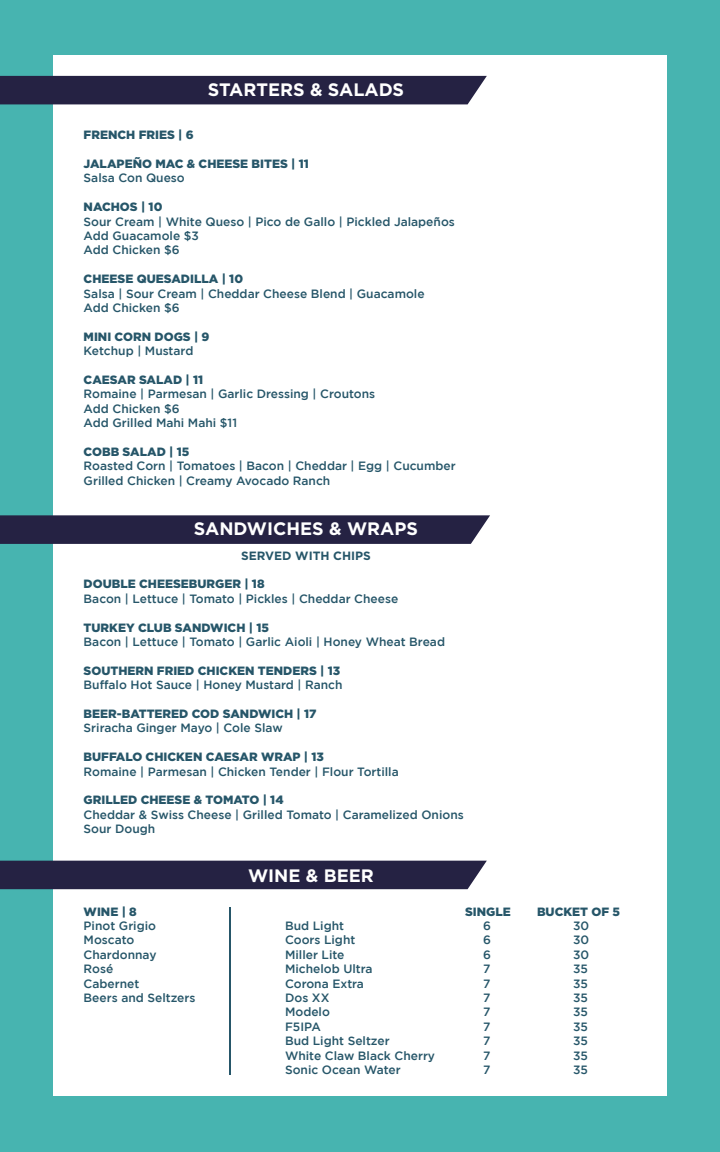
<style>
.page{position:relative;width:720px;height:1152px;background:#47b4b0}
.page>*{position:absolute;margin:0;border:0;box-sizing:border-box;transform-origin:0 0}
.t1{font:700 18px "Gotham";color:#fff}
.t2{font:500 12px/14.4px "Gotham";color:#265669}
.t3{font:900 12px "Gotham";color:#265669}
.t4{font:700 12px "Gotham";color:#265669}
</style>
<div class="page">
<div style="left:53px;top:56px;width:614px;height:1040px;background:#fff"></div>
<svg style="left:0;top:515px;width:490px;height:29px"></svg>
<div style="left:0;top:76px;width:487px;height:28px;background:#252243"></div>
<div style="left:0;top:861px;width:487px;height:28px;background:#252243"></div>
<hr style="left:229px;top:907px;width:1px;height:167px;background:#265669">
<h1 class="t1" style="left:208px;top:79px;width:198px">STARTERS &amp; SALADS</h1>
<p class="t3" style="left:84px;top:128px;width:112px">FRENCH FRIES | 6</p>
<p class="t3" style="left:84px;top:157px;width:227px">JALAPEÑO MAC &amp; CHEESE BITES | 11</p>
<p class="t2" style="left:84px;top:171px;width:103px">Salsa Con Queso</p>
<p class="t3" style="left:84px;top:200px;width:80px">NACHOS | 10</p>
<p class="t2" style="left:84px;top:214px;width:373px">Sour Cream | White Queso | Pico de Gallo | Pickled Jalapeños<br>Add Guacamole $3<br>Add Chicken $6</p>
<p class="t3" style="left:84px;top:272px;width:161px">CHEESE QUESADILLA | 10</p>
<p class="t2" style="left:84px;top:286px;width:343px">Salsa | Sour Cream | Cheddar Cheese Blend | Guacamole<br>Add Chicken $6</p>
<p class="t3" style="left:84px;top:330px;width:127px">MINI CORN DOGS | 9</p>
<p class="t2" style="left:84px;top:344px;width:111px">Ketchup | Mustard</p>
<p class="t3" style="left:84px;top:373px;width:121px">CAESAR SALAD | 11</p>
<p class="t2" style="left:84px;top:387px;width:293px">Romaine | Parmesan | Garlic Dressing | Croutons<br>Add Chicken $6<br>Add Grilled Mahi Mahi $11</p>
<p class="t3" style="left:84px;top:445px;width:107px">COBB SALAD | 15</p>
<p class="t2" style="left:84px;top:459px;width:374px">Roasted Corn | Tomatoes | Bacon | Cheddar | Egg | Cucumber<br>Grilled Chicken | Creamy Avocado Ranch</p>
<h1 class="t1" style="left:194px;top:518px;width:226px">SANDWICHES &amp; WRAPS</h1>
<p class="t4" style="left:241px;top:548px;width:131px">SERVED WITH CHIPS</p>
<p class="t3" style="left:84px;top:577px;width:182px">DOUBLE CHEESEBURGER | 18</p>
<p class="t2" style="left:84px;top:591px;width:316px">Bacon | Lettuce | Tomato | Pickles | Cheddar Cheese</p>
<p class="t3" style="left:84px;top:620px;width:187px">TURKEY CLUB SANDWICH | 15</p>
<p class="t2" style="left:84px;top:634px;width:363px">Bacon | Lettuce | Tomato | Garlic Aioli | Honey Wheat Bread</p>
<p class="t3" style="left:84px;top:664px;width:258px">SOUTHERN FRIED CHICKEN TENDERS | 13</p>
<p class="t2" style="left:84px;top:678px;width:260px">Buffalo Hot Sauce | Honey Mustard | Ranch</p>
<p class="t3" style="left:84px;top:707px;width:234px">BEER-BATTERED COD SANDWICH | 17</p>
<p class="t2" style="left:84px;top:721px;width:201px">Sriracha Ginger Mayo | Cole Slaw</p>
<p class="t3" style="left:84px;top:750px;width:242px">BUFFALO CHICKEN CAESAR WRAP | 13</p>
<p class="t2" style="left:84px;top:764px;width:317px">Romaine | Parmesan | Chicken Tender | Flour Tortilla</p>
<p class="t3" style="left:84px;top:793px;width:202px">GRILLED CHEESE &amp; TOMATO | 14</p>
<p class="t2" style="left:84px;top:807px;width:382px">Cheddar &amp; Swiss Cheese | Grilled Tomato | Caramelized Onions<br>Sour Dough</p>
<p class="t3" style="left:84px;top:904px;width:55px">WINE | 8</p>
<p class="t2" style="left:84px;top:918px;width:113px">Pinot Grigio<br>Moscato<br>Chardonnay<br>Rosé<br>Cabernet<br>Beers and Seltzers</p>
<h1 class="t1" style="left:248px;top:865px;width:127px">WINE &amp; BEER</h1>
<p class="t3" style="left:465px;top:904px;width:47px">SINGLE</p>
<p class="t3" style="left:537px;top:904px;width:85px">BUCKET OF 5</p>
<p class="t2" style="left:285px;top:918px;width:61px">Bud Light</p>
<p class="t2" style="left:483px;top:918px;width:9px">6</p>
<p class="t2" style="left:573px;top:918px;width:18px">30</p>
<p class="t2" style="left:285px;top:933px;width:72px">Coors Light</p>
<p class="t2" style="left:483px;top:933px;width:9px">6</p>
<p class="t2" style="left:573px;top:933px;width:18px">30</p>
<p class="t2" style="left:285px;top:947px;width:61px">Miller Lite</p>
<p class="t2" style="left:483px;top:947px;width:9px">6</p>
<p class="t2" style="left:573px;top:947px;width:18px">30</p>
<p class="t2" style="left:285px;top:961px;width:89px">Michelob Ultra</p>
<p class="t2" style="left:483px;top:961px;width:9px">7</p>
<p class="t2" style="left:573px;top:961px;width:16px">35</p>
<p class="t2" style="left:285px;top:976px;width:80px">Corona Extra</p>
<p class="t2" style="left:483px;top:976px;width:9px">7</p>
<p class="t2" style="left:573px;top:976px;width:16px">35</p>
<p class="t2" style="left:285px;top:990px;width:46px">Dos XX</p>
<p class="t2" style="left:483px;top:990px;width:9px">7</p>
<p class="t2" style="left:573px;top:990px;width:16px">35</p>
<p class="t2" style="left:285px;top:1005px;width:46px">Modelo</p>
<p class="t2" style="left:483px;top:1005px;width:9px">7</p>
<p class="t2" style="left:573px;top:1005px;width:16px">35</p>
<p class="t2" style="left:285px;top:1019px;width:37px">F5IPA</p>
<p class="t2" style="left:483px;top:1019px;width:9px">7</p>
<p class="t2" style="left:573px;top:1019px;width:16px">35</p>
<p class="t2" style="left:285px;top:1033px;width:106px">Bud Light Seltzer</p>
<p class="t2" style="left:483px;top:1033px;width:9px">7</p>
<p class="t2" style="left:573px;top:1033px;width:16px">35</p>
<p class="t2" style="left:285px;top:1048px;width:152px">White Claw Black Cherry</p>
<p class="t2" style="left:483px;top:1048px;width:9px">7</p>
<p class="t2" style="left:573px;top:1048px;width:16px">35</p>
<p class="t2" style="left:285px;top:1062px;width:117px">Sonic Ocean Water</p>
<p class="t2" style="left:483px;top:1062px;width:9px">7</p>
<p class="t2" style="left:573px;top:1062px;width:16px">35</p>
</div>
